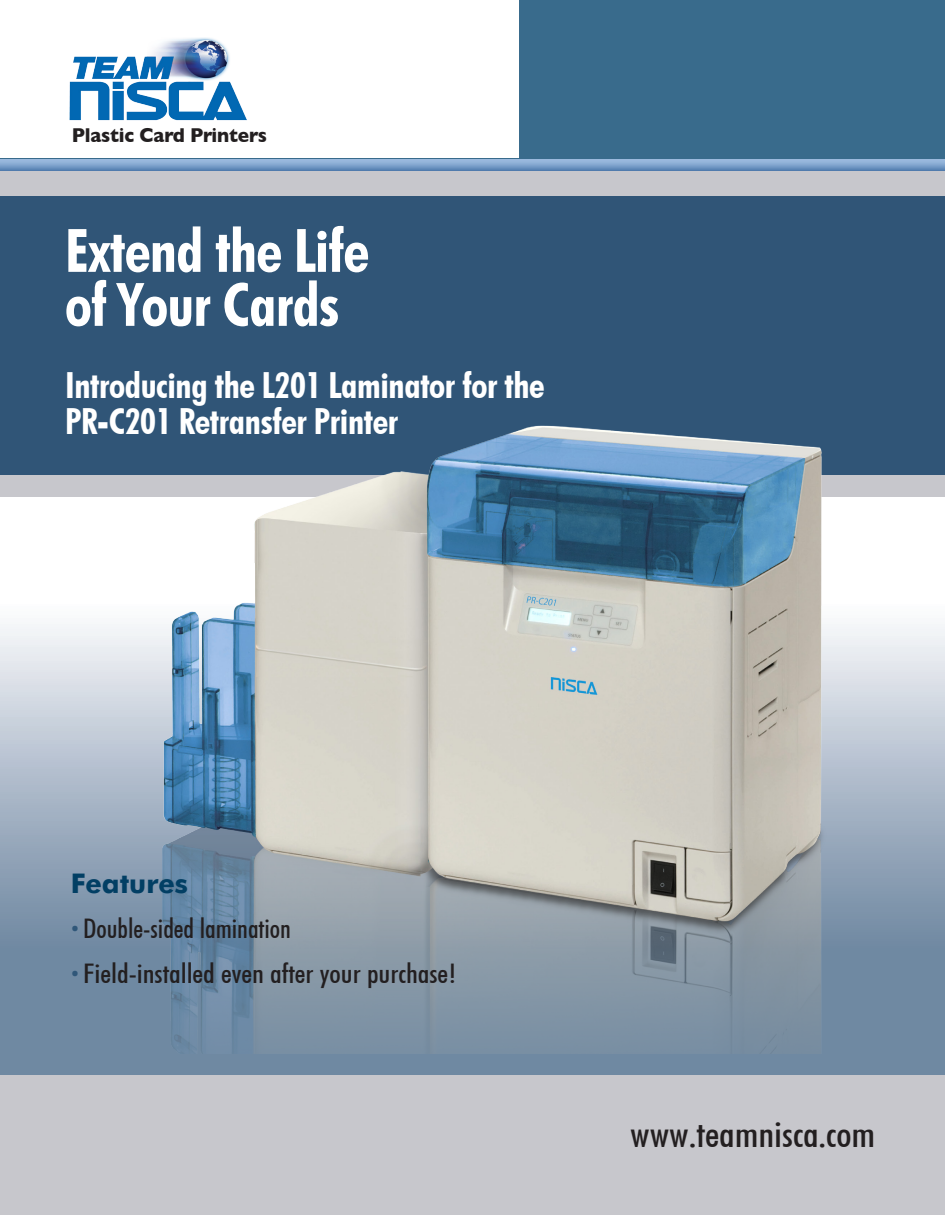
<style>
.page{position:relative;width:945px;height:1215px;background:#fff}
.page>*{position:absolute;margin:0;border:0;box-sizing:border-box;transform-origin:0 0}
.t1{font:700 60px "Futuri Condensed SW";letter-spacing:-.01em;color:#fff}
.t2{font:700 36px/36px "Futuri Condensed SW";letter-spacing:-.01em;color:#fff}
.t3{font:36px "Futuri Condensed SW";color:#231f20;scale:1.1 1}
.t4{font:27px "Futuri Condensed SW";color:#231f20;scale:1.1 1}
.t5{font:27px "Futuri Condensed SW";color:#231f20}
.t6{font:700 27px "Futuri SW";color:#023f64}
.t7{font:700 20.4px "Gill Sans";letter-spacing:-.01em;color:#231f20;scale:.93 1}
.s1{font-family:"Futuri SW";font-weight:700;color:#305779}
</style>
<div class="page">
<div style="left:0;top:1052px;width:945px;height:163px;background:#c7c7cc"></div>
<div style="left:0;top:127px;width:945px;height:370px;background:#c7c7cc"></div>
<div style="left:0;top:0;width:945px;height:160px;background:#396b8c"></div>
<div style="left:0;top:196px;width:945px;height:279px;background:#305577"></div>
<svg style="left:0;top:624px;width:945px;height:450px;background:#96a7ba"></svg>
<svg style="left:0;top:159px;width:945px;height:11px;background:#80a4cd"></svg>
<div style="left:0;top:0;width:518px;height:158px;background:#fff"></div>
<img style="left:69px;top:38px;width:178px;height:83px">
<img style="left:104px;top:425px;width:768px;height:629px">
<p class="t7" style="left:72px;top:118px;width:211px">Plastic Card Printers</p>
<p class="t1" style="left:65px;top:211px;width:306px">Extend the Life</p>
<p class="t1" style="left:65px;top:265px;width:276px">of Your Cards</p>
<p class="t2" style="left:65px;top:366px;width:481px">Introducing the L201 Laminator for the<br>PR-C201 Retransfer Printer</p>
<p class="t6" style="left:71px;top:866px;width:119px">Features</p>
<p class="t5" style="left:71px;top:912px;width:222px"><span class="s1">•</span> Double-sided lamination</p>
<p class="t4" style="left:71px;top:957px;width:352px"><span class="s1">•</span> Field-installed even after your purchase!</p>
<p class="t3" style="left:630px;top:1112px;width:224px">www.teamnisca.com</p>
</div>
